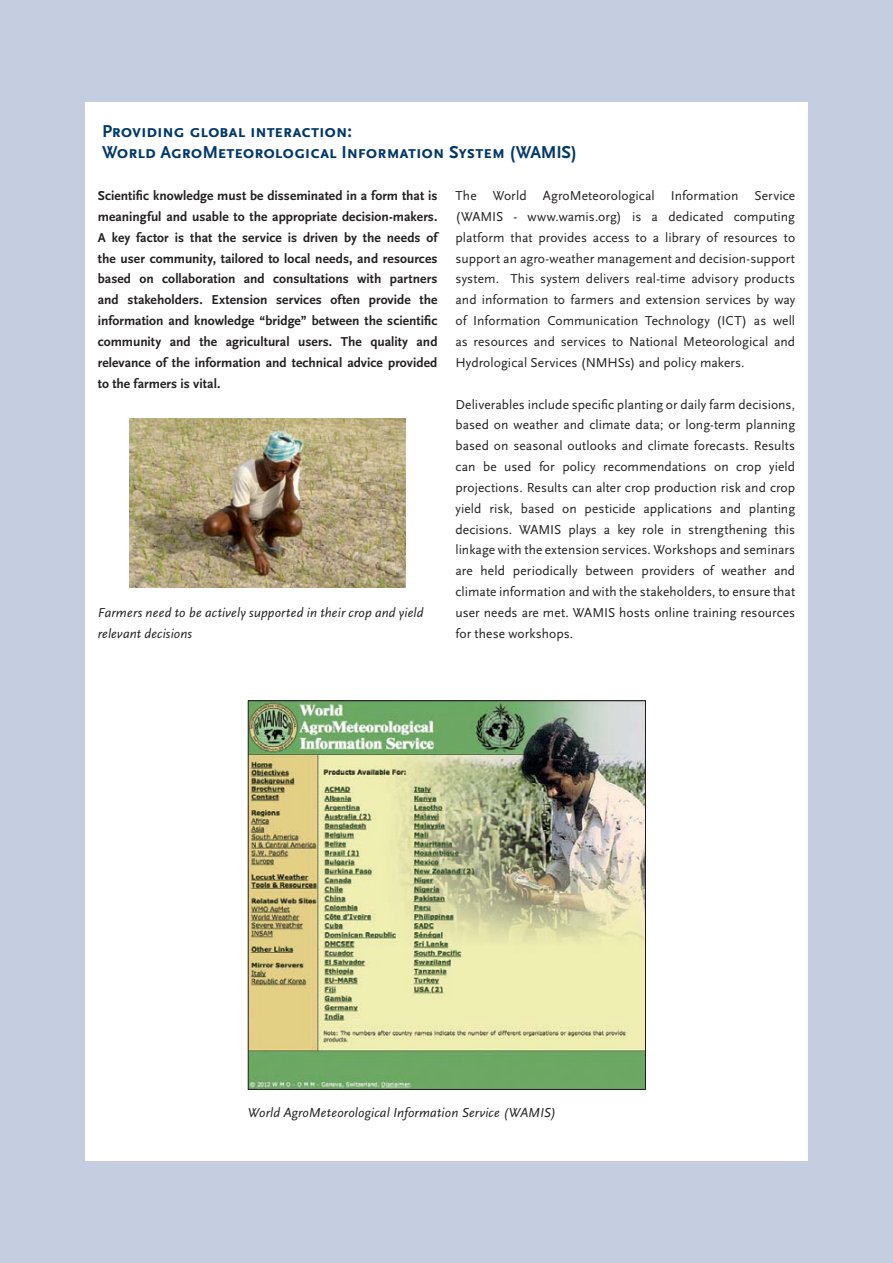
<style>
.page{position:relative;width:893px;height:1263px;background:#c5cde0}
.page>*{position:absolute;margin:0;border:0;box-sizing:border-box;transform-origin:0 0}
.B_box_title___part_1{font:700 18px/20.9px "Scala Sans Caps";letter-spacing:-.01em;color:#00386c}
.c_Body_text{font:13.5px/20.9px "Scala Sans";letter-spacing:.005em;color:#231f20;text-align:justify}
.c_Body_text-2{font:700 13.5px/20.9px "Scala Sans";color:#231f20;text-align:justify}
.c_Caption__right{font:italic 13.5px/20.9px "Scala Sans LF";letter-spacing:.01em;color:#231f20}
.c_Caption__left{font:italic 13.5px "Scala Sans LF";letter-spacing:.01em;color:#231f20}
</style>
<div class="page">
<div style="left:85px;top:102px;width:723px;height:1059px;background:#fff"></div>
<img style="left:130px;top:419px;width:276px;height:169px">
<img style="left:250px;top:702px;width:394px;height:386px">
<div style="left:248px;top:700px;width:398px;height:390px;border:1px solid #231f20"></div>
<p class="B_box_title___part_1" style="left:102px;top:121px;width:476px">Providing global interaction:<br>World AgroMeteorological Information System (WAMIS)</p>
<p class="c_Body_text-2" style="left:98px;top:185px;width:341px">Scientific knowledge must be disseminated in a form that is meaningful and usable to the appropriate decision-makers.<br>A key factor is that the service is driven by the needs of the user community, tailored to local needs, and resources based on collaboration and consultations with partners and stakeholders. Extension services often provide the information and knowledge “bridge” between the scientific community and the agricultural users. The quality and relevance of the information and technical advice provided to the farmers is vital.</p>
<p class="c_Caption__right" style="left:98px;top:602px;width:327px">Farmers need to be actively supported in their crop and yield relevant decisions</p>
<p class="c_Body_text" style="left:455px;top:185px;width:341px">The World AgroMeteorological Information Service (WAMIS - www.wamis.org) is a dedicated computing platform that provides access to a library of resources to support an agro-weather management and decision-support system. This system delivers real-time advisory products and information to farmers and extension services by way of Information Communication Technology (ICT) as well as resources and services to National Meteorological and Hydrological Services (NMHSs) and policy makers.</p>
<p class="c_Body_text" style="left:455px;top:394px;width:341px">Deliverables include specific planting or daily farm decisions, based on weather and climate data; or long-term planning based on seasonal outlooks and climate forecasts. Results can be used for policy recommendations on crop yield projections. Results can alter crop production risk and crop yield risk, based on pesticide applications and planting decisions. WAMIS plays a key role in strengthening this linkage with the extension services. Workshops and seminars are held periodically between providers of weather and climate information and with the stakeholders, to ensure that user needs are met. WAMIS hosts online training resources for these workshops.</p>
<p class="c_Caption__left" style="left:248px;top:1106px;width:310px">World AgroMeteorological Information Service (WAMIS)</p>
</div>
